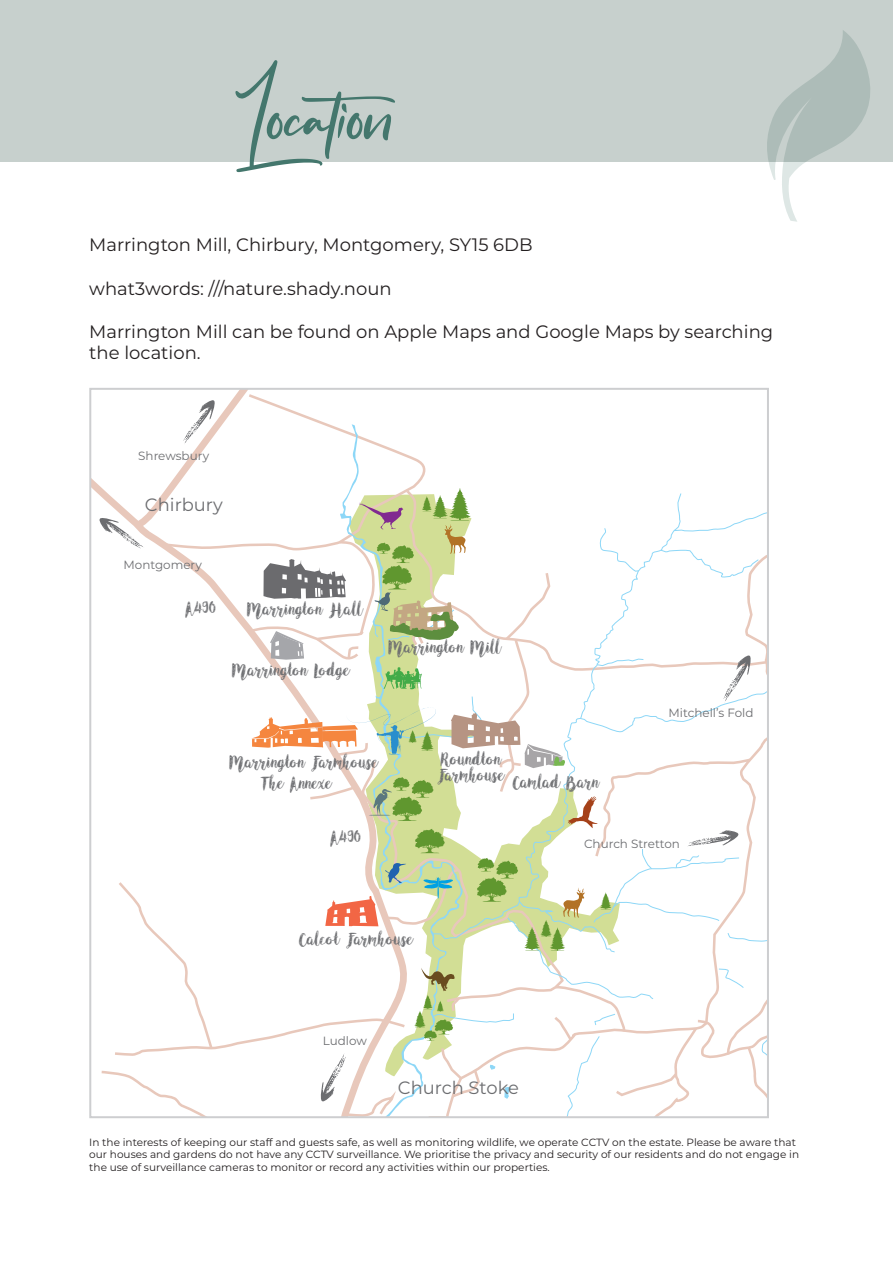
<style>
.page{position:relative;width:893px;height:1263px;background:#fff}
.page>*{position:absolute;margin:0;border:0;box-sizing:border-box;transform-origin:0 0}
.t1{font:79.2px "Flavellya";color:#44776d}
.t2{font:18px/21.6px "Montserrat";color:#231f20}
.t3{font:17.85px/16.4px "Angeline Vintage";color:#6c6d70}
.t4{font:17.85px "Montserrat";color:#6c6d70}
.t5{font:11.85px "Montserrat";color:#6c6d70}
.t6{font:10.5px/12.6px "Montserrat";color:#231f20}
</style>
<div class="page">
<div style="left:0;top:0;width:893px;height:162px;background:#c7d0cd"></div>
<svg style="left:767px;top:30px;width:103px;height:192px"></svg>
<svg style="left:99px;top:391px;width:667px;height:724px"></svg>
<h1 class="t1" style="left:232px;top:71px;width:193px">Location</h1>
<h2 class="t2" style="left:89px;top:233px;width:445px">Marrington Mill, Chirbury, Montgomery, SY15 6DB</h2>
<h2 class="t2" style="left:89px;top:277px;width:304px">what3words: ///nature.shady.noun</h2>
<h2 class="t2" style="left:89px;top:320px;width:685px">Marrington Mill can be found on Apple Maps and Google Maps by searching the location.</h2>
<p class="t5" style="left:138px;top:448px;width:72px">Shrewsbury</p>
<h3 class="t4" style="left:145px;top:493px;width:80px">Chirbury</h3>
<p class="t5" style="left:124px;top:556px;width:80px">Montgomery</p>
<h3 class="t3" style="left:185px;top:601px;width:32px">A490</h3>
<h3 class="t3" style="left:247px;top:602px;width:116px">Marrington Hall</h3>
<h3 class="t3" style="left:232px;top:664px;width:118px">Marrington Lodge</h3>
<h3 class="t3" style="left:388px;top:640px;width:113px">Marrington Mill</h3>
<h3 class="t3" style="left:229px;top:755px;width:150px">Marrington Farmhouse</h3>
<h3 class="t3" style="left:259px;top:776px;width:73px">The Annexe</h3>
<h3 class="t3" style="left:437px;top:753px;width:67px">Roundton<br>Farmhouse</h3>
<h3 class="t3" style="left:512px;top:776px;width:87px">Camlad Barn</h3>
<p class="t5" style="left:669px;top:704px;width:86px">Mitchell’s Fold</p>
<h3 class="t3" style="left:330px;top:831px;width:32px">A490</h3>
<p class="t5" style="left:584px;top:835px;width:97px">Church Stretton</p>
<h3 class="t3" style="left:299px;top:932px;width:115px">Calcot Farmhouse</h3>
<p class="t5" style="left:323px;top:1032px;width:46px">Ludlow</p>
<h3 class="t4" style="left:398px;top:1075px;width:122px">Church Stoke</h3>
<p class="t6" style="left:89px;top:1135px;width:711px">In the interests of keeping our staff and guests safe, as well as monitoring wildlife, we operate CCTV on the estate. Please be aware that our houses and gardens do not have any CCTV surveillance. We prioritise the privacy and security of our residents and do not engage in the use of surveillance cameras to monitor or record any activities within our properties.</p>
</div>
